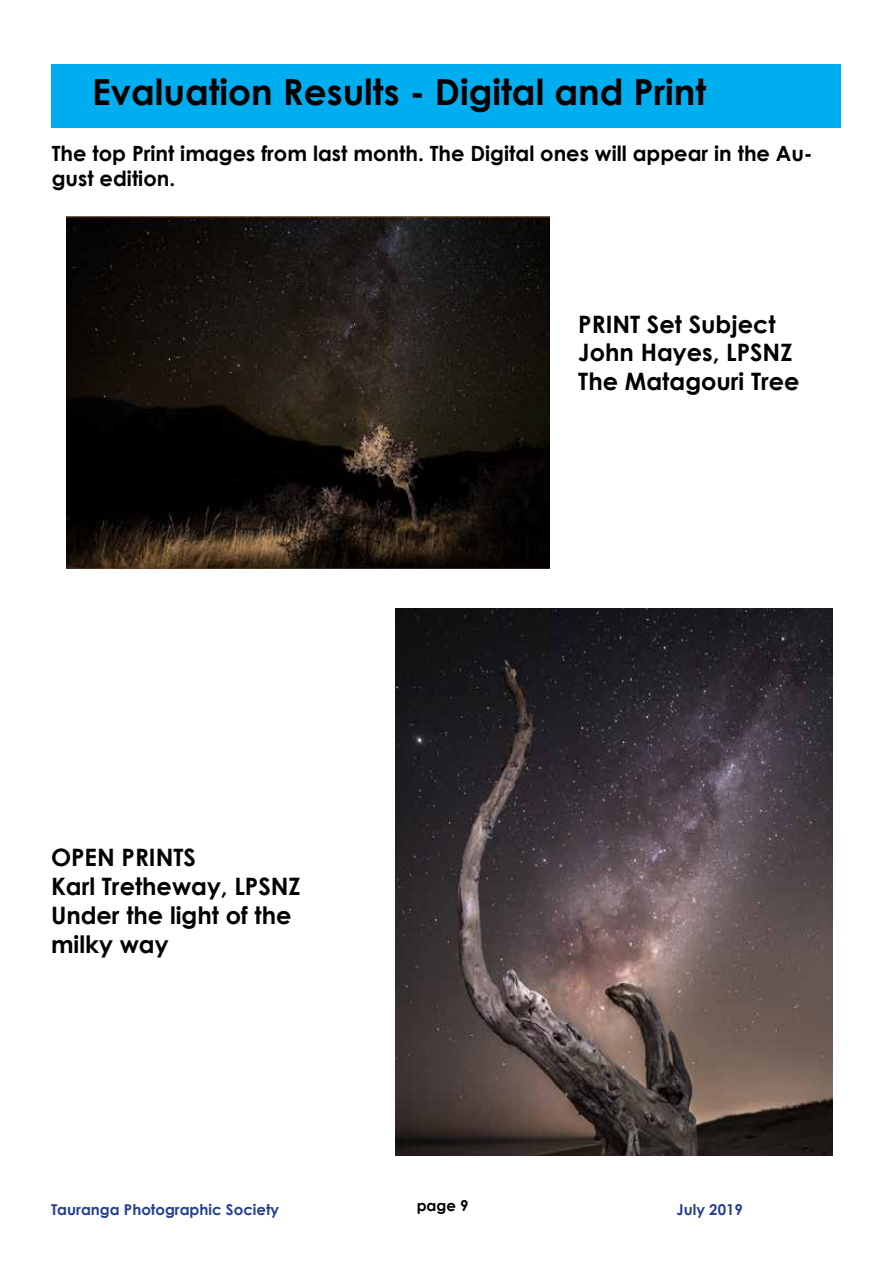
<style>
.page{position:relative;width:893px;height:1263px;background:#fff}
.page>*{position:absolute;margin:0;border:0;box-sizing:border-box;transform-origin:0 0}
.t1{font:700 36px "Century Gothic";color:#000}
.t2{font:700 24px/28.8px "Century Gothic";color:#000}
.t3{font:700 21px/25.2px "Century Gothic";color:#000}
.t4{font:700 15px "Century Gothic";color:#25408f}
.t5{font:700 15px "Century Gothic";color:#000}
</style>
<div class="page">
<div style="left:52px;top:65px;width:789px;height:63px;background:#00aeef"></div>
<img style="left:67px;top:217px;width:483px;height:351px">
<img style="left:395px;top:608px;width:437px;height:547px">
<h1 class="t1" style="left:92px;top:64px;width:616px">Evaluation Results - Digital and Print</h1>
<p class="t3" style="left:52px;top:140px;width:762px">The top Print images from last month. The Digital ones will appear in the Au&shy;gust edition.</p>
<p class="t2" style="left:51px;top:842px;width:251px">OPEN PRINTS<br>Karl Tretheway, LPSNZ<br>Under the light of the milky way</p>
<p class="t2" style="left:578px;top:308px;width:223px">PRINT Set Subject<br>John Hayes, LPSNZ<br>The Matagouri Tree</p>
<p class="t4" style="left:51px;top:1198px;width:230px">Tauranga Photographic Society</p>
<p class="t5" style="left:417px;top:1194px;width:53px">page 9</p>
<p class="t4" style="left:677px;top:1198px;width:68px">July 2019</p>
</div>
